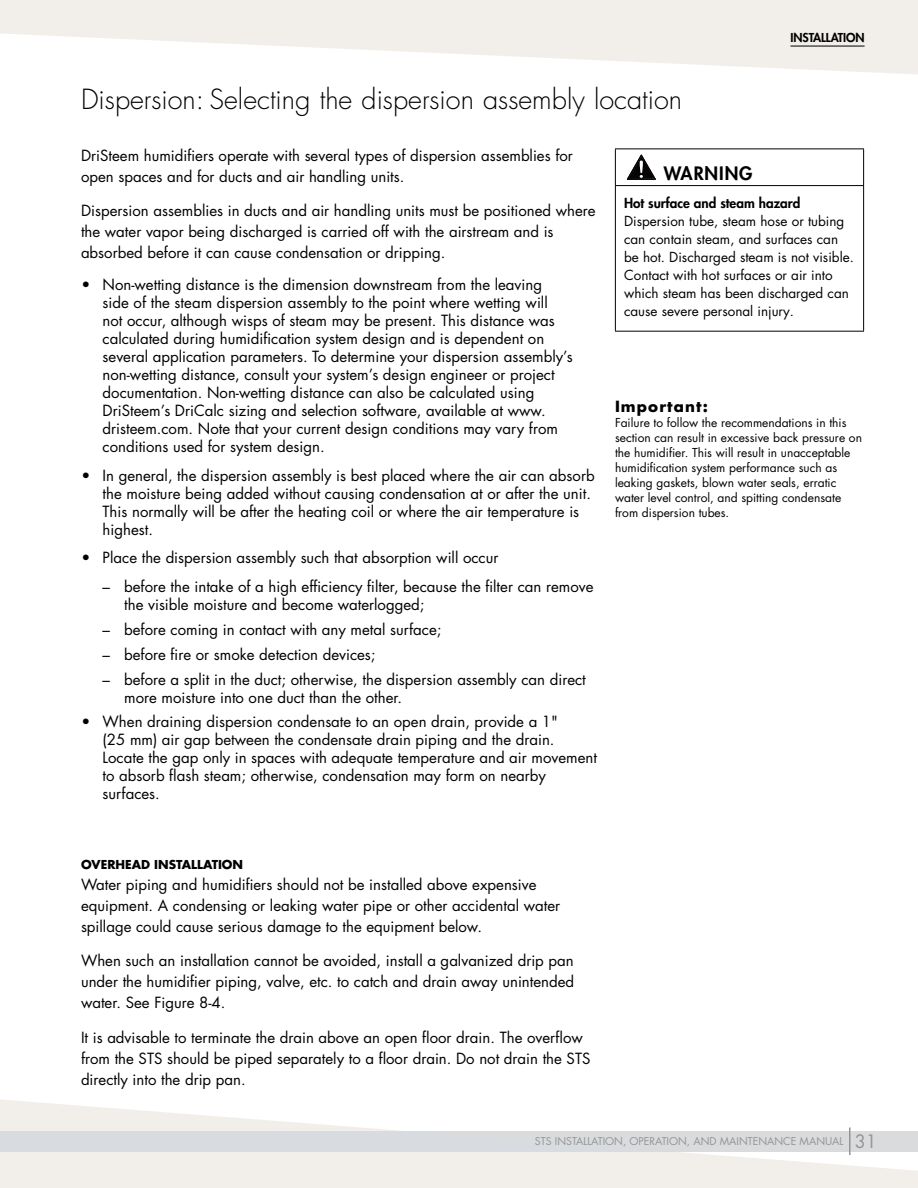
<style>
.page{position:relative;width:918px;height:1188px;background:#fff}
.page>*{position:absolute;margin:0;border:0;box-sizing:border-box;transform-origin:0 0}
.t1{font:300 27px "Futura Std";color:#000}
.t2{font:800 18px "Futura Std";letter-spacing:.05em;color:#000}
.t3{font:15px/18px "Futura Std";color:#000}
.t4{font:700 15px "Futura Std";letter-spacing:.075em;color:#000}
.t5{font:13.5px/18px "Futura Std";color:#000}
.t6{font:800 13.5px "Futura Std";color:#000}
.t7{font:12px/15px "Futura Std";color:#000}
.t8{font:700 12px "Futura Std";color:#000}
.t9{font:800 12px "Futura Std";letter-spacing:-.005em;color:#000}
.t10{font:10.5px "Futura Std";color:#939598}
.s1{font-size:18px}
</style>
<div class="page">
<svg style="left:0;top:0;width:918px;height:74px;fill:#f2efeb"></svg>
<svg style="left:0;top:1099px;width:918px;height:89px;fill:#f2efeb"></svg>
<svg style="left:849px;top:1128px;width:1px;height:27px"></svg>
<hr style="left:790px;top:46px;width:75px;height:1px;background:#000">
<hr style="left:615px;top:148px;width:249px;height:1px;background:#000">
<hr style="left:615px;top:149px;width:1px;height:36px;background:#000">
<hr style="left:863px;top:149px;width:1px;height:36px;background:#000">
<hr style="left:615px;top:185px;width:249px;height:1px;background:#000">
<hr style="left:615px;top:186px;width:1px;height:145px;background:#000">
<hr style="left:863px;top:186px;width:1px;height:145px;background:#000">
<hr style="left:615px;top:331px;width:249px;height:1px;background:#000">
<svg style="left:627px;top:154px;width:29px;height:26px"></svg>
<h1 class="t1" style="left:81px;top:82px;width:603px">Dispersion: Selecting the dispersion assembly location</h1>
<p class="t9" style="left:790px;top:30px;width:76px">INSTALLATION</p>
<p class="t3" style="left:81px;top:145px;width:493px;line-height:21px">DriSteem humidifiers operate with several types of dispersion assemblies for open spaces and for ducts and air handling units.</p>
<p class="t3" style="left:81px;top:201px;width:516px;line-height:21px">Dispersion assemblies in ducts and air handling units must be positioned where the water vapor being discharged is carried off with the airstream and is absorbed before it can cause condensation or dripping.</p>
<p class="t3" style="left:103px;top:276px;width:472px;text-indent:-21px">• Non-wetting distance is the dimension downstream from the leaving<br>side of the steam dispersion assembly to the point where wetting will<br>not occur, although wisps of steam may be present. This distance was calculated during humidification system design and is dependent on several application parameters. To determine your dispersion assembly’s non-wetting distance, consult your system’s design engineer or project documentation. Non-wetting distance can also be calculated using DriSteem’s DriCalc sizing and selection software, available at www. dristeem.com. Note that your current design conditions may vary from conditions used for system design.</p>
<p class="t3" style="left:103px;top:466px;width:494px;text-indent:-21px">• In general, the dispersion assembly is best placed where the air can absorb the moisture being added without causing condensation at or after the unit.<br>This normally will be after the heating coil or where the air temperature is highest.</p>
<p class="t3" style="left:82px;top:549px;width:418px">• Place the dispersion assembly such that absorption will occur</p>
<p class="t3" style="left:124px;top:578px;width:471px;text-indent:-22px">– before the intake of a high efficiency filter, because the filter can remove the visible moisture and become waterlogged;</p>
<p class="t3" style="left:103px;top:621px;width:340px">– before coming in contact with any metal surface;</p>
<p class="t3" style="left:103px;top:645px;width:274px">– before fire or smoke detection devices;</p>
<p class="t3" style="left:124px;top:670px;width:463px;text-indent:-22px">– before a split in the duct; otherwise, the dispersion assembly can direct more moisture into one duct than the other.</p>
<p class="t3" style="left:103px;top:713px;width:496px;text-indent:-21px">• When draining dispersion condensate to an open drain, provide a 1"<br>(25 mm) air gap between the condensate drain piping and the drain.<br>Locate the gap only in spaces with adequate temperature and air movement to absorb flash steam; otherwise, condensation may form on nearby surfaces.</p>
<p class="t2" style="left:664px;top:162px;width:90px">WARNING</p>
<p class="t6" style="left:624px;top:194px;width:178px">Hot surface and steam hazard</p>
<p class="t5" style="left:624px;top:212px;width:231px">Dispersion tube, steam hose or tubing can contain steam, and surfaces can be hot. Discharged steam is not visible.<br>Contact with hot surfaces or air into which steam has been discharged can cause severe personal injury.</p>
<p class="t4" style="left:615px;top:396px;width:94px">Important:</p>
<p class="t7" style="left:615px;top:415px;width:249px">Failure to follow the recommendations in this section can result in excessive back pressure on the humidifier. This will result in unacceptable humidification system performance such as leaking gaskets, blown water seals, erratic water level control, and spitting condensate from dispersion tubes.</p>
<p class="t8" style="left:81px;top:856px;width:164px">OVERHEAD INSTALLATION</p>
<p class="t3" style="left:81px;top:874px;width:481px;line-height:21px">Water piping and humidifiers should not be installed above expensive equipment. A condensing or leaking water pipe or other accidental water spillage could cause serious damage to the equipment below.</p>
<p class="t3" style="left:81px;top:950px;width:495px;line-height:21px;text-align:justify">When such an installation cannot be avoided, install a galvanized drip pan under the humidifier piping, valve, etc. to catch and drain away unintended water. See Figure 8-4.</p>
<p class="t3" style="left:81px;top:1027px;width:511px;line-height:21px">It is advisable to terminate the drain above an open floor drain. The overflow from the STS should be piped separately to a floor drain. Do not drain the STS directly into the drip pan.</p>
<p class="t10" style="left:535px;top:1135px;width:344px">STS INSTALLATION, OPERATION, AND MAINTENANCE MANUAL <span class="s1">31</span></p>
</div>
